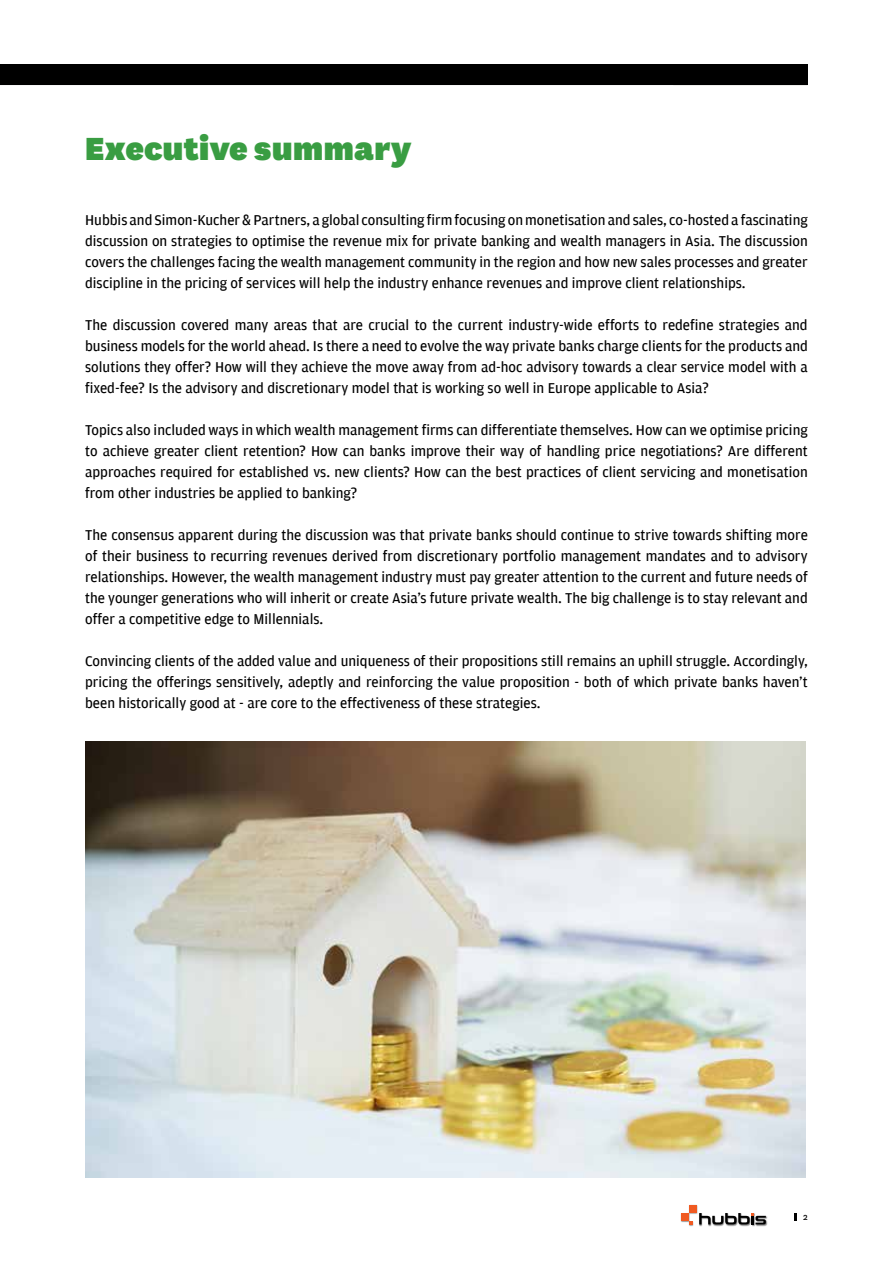
<style>
.page{position:relative;width:893px;height:1263px;background:#fff}
.page>*{position:absolute;margin:0;border:0;box-sizing:border-box;transform-origin:0 0}
.t1{font:900 37.5px "National";color:#399d42}
.t2{font:15px/21px "Amplitude";color:#000;text-align:justify}
.t3{font:10.5px "National";color:#000}
</style>
<div class="page">
<img style="left:680px;top:1204px;width:87px;height:22px">
<svg style="left:699px;top:1213px;width:67px;height:11px"></svg>
<div style="left:689px;top:1205px;width:8px;height:8px;background:#f05a22"></div>
<div style="left:681px;top:1213px;width:8px;height:8px;background:#f05a22"></div>
<svg style="left:689px;top:1221px;width:4px;height:3px"></svg>
<svg style="left:794px;top:1213px;width:2px;height:7px"></svg>
<div style="left:0;top:65px;width:808px;height:20px;background:#000"></div>
<img style="left:85px;top:741px;width:721px;height:437px">
<h1 class="t1" style="left:85px;top:122px;width:328px">Executive summary</h1>
<p class="t2" style="left:85px;top:210px;width:724px">Hubbis and Simon-Kucher &amp; Partners, a global consulting firm focusing on monetisation and sales, co-hosted a fascinating discussion on strategies to optimise the revenue mix for private banking and wealth managers in Asia. The discussion covers the challenges facing the wealth management community in the region and how new sales processes and greater discipline in the pricing of services will help the industry enhance revenues and improve client relationships.</p>
<p class="t2" style="left:85px;top:315px;width:724px">The discussion covered many areas that are crucial to the current industry-wide efforts to redefine strategies and business models for the world ahead. Is there a need to evolve the way private banks charge clients for the products and solutions they offer? How will they achieve the move away from ad-hoc advisory towards a clear service model with a fixed-fee? Is the advisory and discretionary model that is working so well in Europe applicable to Asia?</p>
<p class="t2" style="left:85px;top:420px;width:724px">Topics also included ways in which wealth management firms can differentiate themselves. How can we optimise pricing to achieve greater client retention? How can banks improve their way of handling price negotiations? Are different approaches required for established vs. new clients? How can the best practices of client servicing and monetisation from other industries be applied to banking?</p>
<p class="t2" style="left:85px;top:525px;width:724px">The consensus apparent during the discussion was that private banks should continue to strive towards shifting more of their business to recurring revenues derived from discretionary portfolio management mandates and to advisory relationships. However, the wealth management industry must pay greater attention to the current and future needs of the younger generations who will inherit or create Asia's future private wealth. The big challenge is to stay relevant and offer a competitive edge to Millennials.</p>
<p class="t2" style="left:85px;top:651px;width:724px">Convincing clients of the added value and uniqueness of their propositions still remains an uphill struggle. Accordingly, pricing the offerings sensitively, adeptly and reinforcing the value proposition - both of which private banks haven't been historically good at - are core to the effectiveness of these strategies.</p>
<p class="t3" style="left:803px;top:1210px;width:6px">2</p>
</div>
